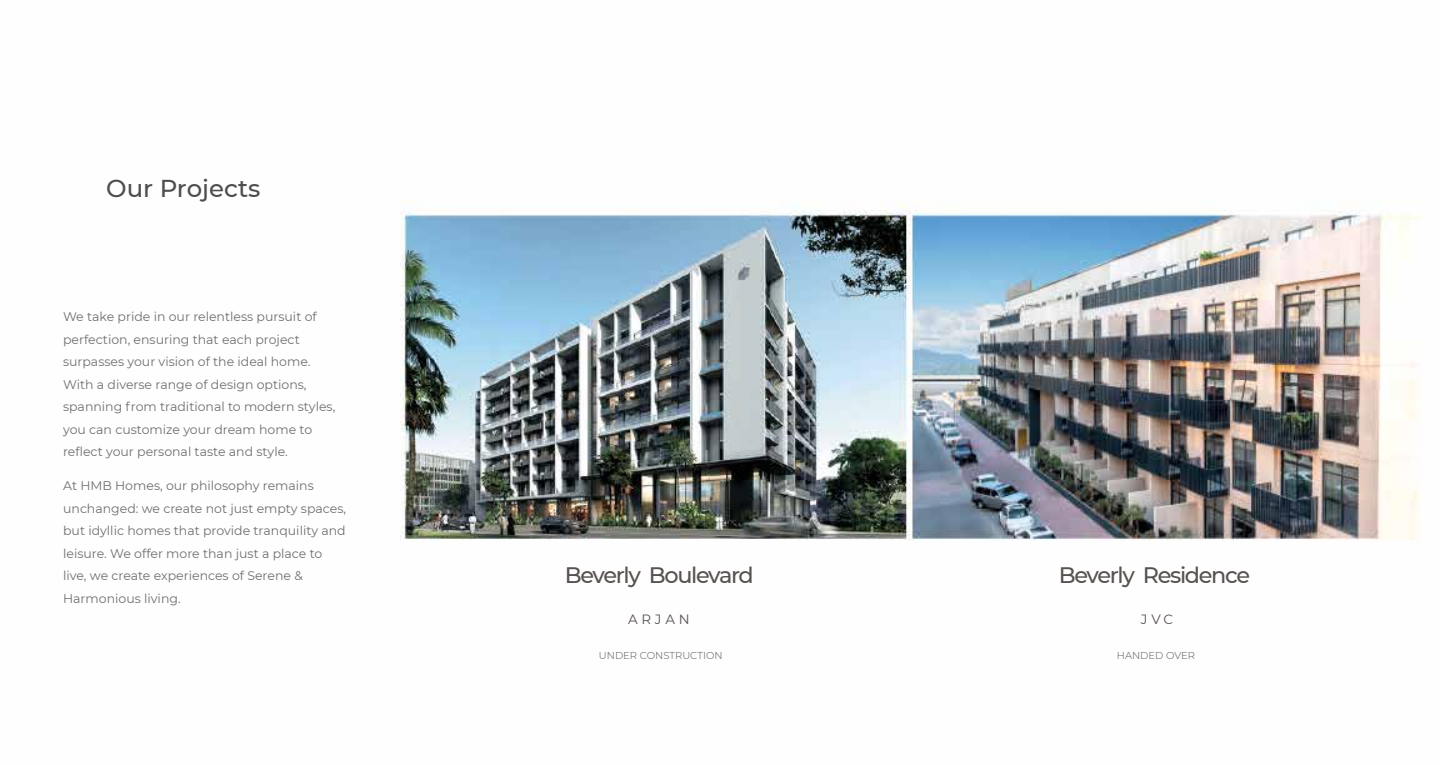
<style>
.page{position:relative;width:1440px;height:765px;background:#fff}
.page>*{position:absolute;margin:0;border:0;box-sizing:border-box;transform-origin:0 0}
.t1{font:500 24.38px "Montserrat";color:#4d4d4c}
.t2{font:500 22.38px "Montserrat";letter-spacing:-.06em;color:#57514f}
.t3{font:13.38px "Montserrat";letter-spacing:.28em;color:#57514f}
.t4{font:12.5px/22.5px "Montserrat";color:#706f6f}
.t5{font:300 10px "Montserrat";color:#57514f}
</style>
<div class="page">
<img style="left:400px;top:200px;width:1020px;height:340px">
<h1 class="t1" style="left:106px;top:171px;width:156px">Our Projects</h1>
<p class="t4" style="left:63px;top:305px;width:274px">We take pride in our relentless pursuit of perfection, ensuring that each project surpasses your vision of the ideal home.<br>With a diverse range of design options, spanning from traditional to modern styles, you can customize your dream home to reflect your personal taste and style.</p>
<p class="t4" style="left:63px;top:474px;width:285px">At HMB Homes, our philosophy remains unchanged: we create not just empty spaces, but idyllic homes that provide tranquility and leisure. We offer more than just a place to live, we create experiences of Serene &amp; Harmonious living.</p>
<h2 class="t2" style="left:565px;top:559px;width:190px">Beverly Boulevard</h2>
<p class="t3" style="left:628px;top:610px;width:63px">ARJAN</p>
<p class="t5" style="left:599px;top:649px;width:125px">UNDER CONSTRUCTION</p>
<h2 class="t2" style="left:1059px;top:559px;width:193px">Beverly Residence</h2>
<p class="t3" style="left:1141px;top:610px;width:34px">JVC</p>
<p class="t5" style="left:1117px;top:649px;width:80px">HANDED OVER</p>
</div>
